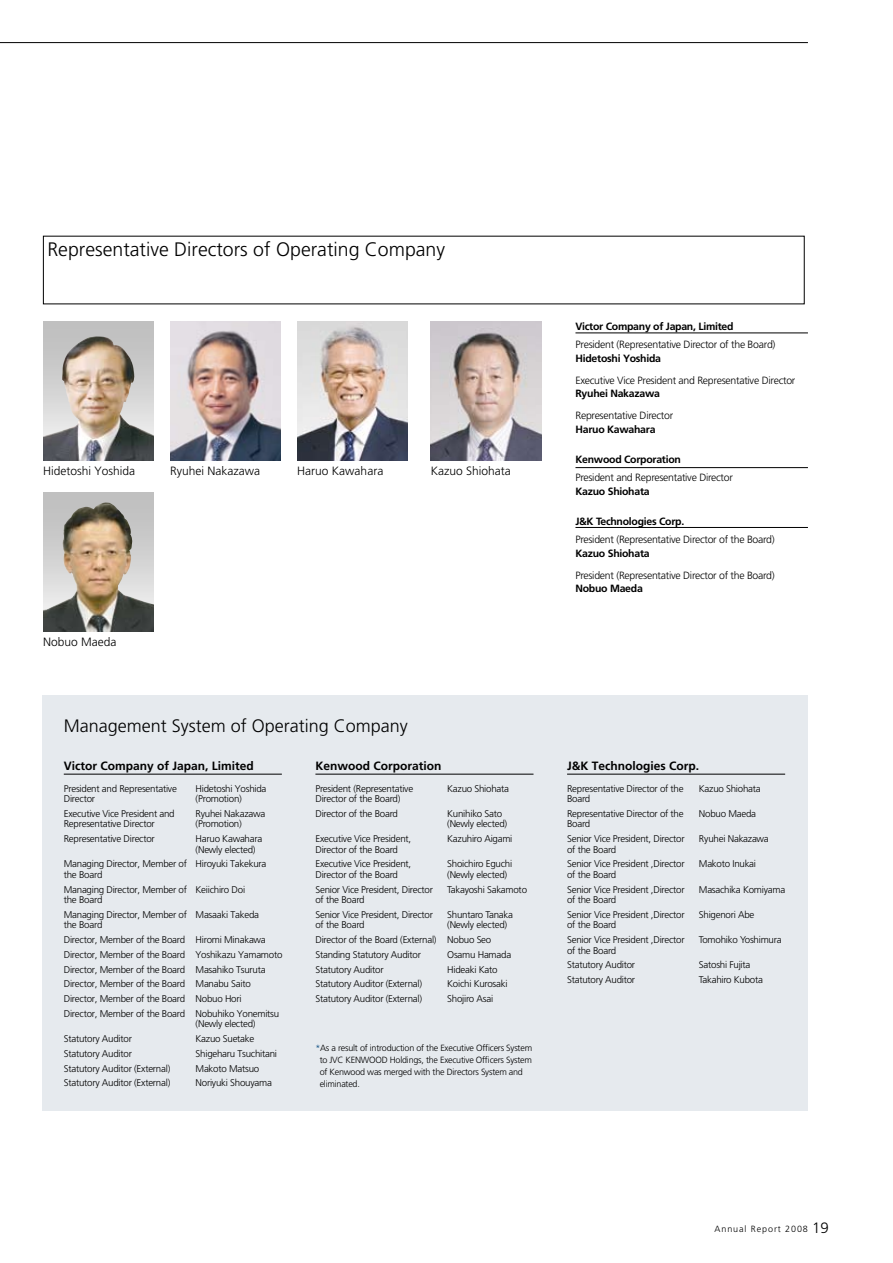
<style>
.page{position:relative;width:893px;height:1263px;background:#fff}
.page>*{position:absolute;margin:0;border:0;box-sizing:border-box;transform-origin:0 0}
.t1{font:300 19.5px "Frutiger LT Std";color:#000}
.t2{font:300 18px "Frutiger LT Std";color:#000}
.t3{font:700 12px "Frutiger LT Std";color:#000}
.t4{font:300 12px "Frutiger LT Std";color:#000}
.t5{font:300 10.5px "Frutiger LT Std";letter-spacing:-.025em;color:#000}
.t6{font:700 10.5px "Frutiger LT Std";letter-spacing:-.025em;color:#000}
.t7{font:300 9.75px/14.7px "Frutiger LT Std";letter-spacing:-.025em;color:#000}
.t8{font:300 9px/12px "Frutiger LT Std";letter-spacing:-.025em;color:#000}
.t9{font:300 9px "Frutiger LT Std";letter-spacing:.1em;color:#000}
.s1{color:#00457c}
.s2{font-size:15px}
</style>
<div class="page">
<hr style="left:575px;top:333px;width:233px;height:1px;background:#000">
<div style="left:43px;top:695px;width:765px;height:416px;background:#e6eaee"></div>
<hr style="left:575px;top:467px;width:233px;height:1px;background:#000">
<hr style="left:575px;top:527px;width:233px;height:1px;background:#000">
<hr style="left:64px;top:774px;width:218px;height:1px;background:#000">
<hr style="left:315px;top:774px;width:218px;height:1px;background:#000">
<hr style="left:567px;top:774px;width:218px;height:1px;background:#000">
<img style="left:297px;top:322px;width:111px;height:139px">
<img style="left:431px;top:321px;width:110px;height:140px">
<div style="left:43px;top:321px;width:111px;height:140px;background:#c0c0c0"></div>
<img style="left:43px;top:336px;width:111px;height:125px">
<img style="left:170px;top:321px;width:111px;height:140px">
<div style="left:43px;top:492px;width:111px;height:140px;background:#c0c0c0"></div>
<img style="left:43px;top:502px;width:111px;height:130px">
<hr style="left:0;top:42px;width:808px;height:1px;background:#000">
<h1 class="t1" style="left:47px;top:239px;width:399px">Representative Directors of Operating Company</h1>
<p class="t4" style="left:43px;top:464px;width:94px">Hidetoshi Yoshida</p>
<p class="t4" style="left:170px;top:464px;width:92px">Ryuhei Nakazawa</p>
<p class="t4" style="left:297px;top:464px;width:88px">Haruo Kawahara</p>
<p class="t4" style="left:431px;top:464px;width:82px">Kazuo Shiohata</p>
<p class="t4" style="left:43px;top:635px;width:75px">Nobuo Maeda</p>
<h2 class="t2" style="left:64px;top:715px;width:346px">Management System of Operating Company</h2>
<p class="t6" style="left:575px;top:320px;width:160px">Victor Company of Japan, Limited</p>
<p class="t5" style="left:575px;top:339px;width:202px">President (Representative Director of the Board)</p>
<p class="t6" style="left:575px;top:352px;width:87px">Hidetoshi Yoshida</p>
<p class="t5" style="left:575px;top:374px;width:221px">Executive Vice President and Representative Director</p>
<p class="t6" style="left:575px;top:387px;width:86px">Ryuhei Nakazawa</p>
<p class="t5" style="left:575px;top:410px;width:99px">Representative Director</p>
<p class="t6" style="left:575px;top:423px;width:82px">Haruo Kawahara</p>
<p class="t6" style="left:575px;top:453px;width:107px">Kenwood Corporation</p>
<p class="t5" style="left:575px;top:472px;width:159px">President and Representative Director</p>
<p class="t6" style="left:575px;top:485px;width:76px">Kazuo Shiohata</p>
<p class="t6" style="left:575px;top:515px;width:110px">J&amp;K Technologies Corp.</p>
<p class="t5" style="left:575px;top:534px;width:201px">President (Representative Director of the Board)</p>
<p class="t6" style="left:575px;top:547px;width:76px">Kazuo Shiohata</p>
<p class="t5" style="left:575px;top:569px;width:201px">President (Representative Director of the Board)</p>
<p class="t6" style="left:575px;top:582px;width:69px">Nobuo Maeda</p>
<p class="t3" style="left:64px;top:758px;width:192px">Victor Company of Japan, Limited</p>
<p class="t7" style="left:64px;top:783px;width:115px;line-height:10.5px">President and Representative<br>Director</p>
<p class="t7" style="left:64px;top:808px;width:112px;line-height:10.5px">Executive Vice President and<br>Representative Director</p>
<p class="t7" style="left:64px;top:831px;width:93px">Representative Director</p>
<p class="t7" style="left:64px;top:859px;width:125px;line-height:10.5px">Managing Director, Member of the Board</p>
<p class="t7" style="left:64px;top:884px;width:125px;line-height:10.5px">Managing Director, Member of the Board</p>
<p class="t7" style="left:64px;top:909px;width:125px;line-height:10.5px">Managing Director, Member of the Board</p>
<p class="t7" style="left:64px;top:932px;width:123px;text-align:justify">Director, Member of the Board Director, Member of the Board Director, Member of the Board Director, Member of the Board Director, Member of the Board Director, Member of the Board</p>
<p class="t7" style="left:64px;top:1031px;width:108px">Statutory Auditor<br>Statutory Auditor<br>Statutory Auditor (External)<br>Statutory Auditor (External)</p>
<p class="t7" style="left:196px;top:783px;width:72px;line-height:10.5px">Hidetoshi Yoshida (Promotion)</p>
<p class="t7" style="left:196px;top:808px;width:71px;line-height:10.5px">Ryuhei Nakazawa (Promotion)</p>
<p class="t7" style="left:196px;top:834px;width:68px;line-height:10.5px">Haruo Kawahara (Newly elected)</p>
<p class="t7" style="left:196px;top:857px;width:72px">Hiroyuki Takekura</p>
<p class="t7" style="left:196px;top:882px;width:51px">Keiichiro Doi</p>
<p class="t7" style="left:196px;top:907px;width:65px">Masaaki Takeda</p>
<p class="t7" style="left:196px;top:932px;width:88px">Hiromi Minakawa<br>Yoshikazu Yamamoto<br>Masahiko Tsuruta<br>Manabu Saito<br>Nobuo Hori<br>Nobuhiko Yonemitsu</p>
<p class="t7" style="left:196px;top:1017px;width:83px">(Newly elected)<br>Kazuo Suetake<br>Shigeharu Tsuchitani<br>Makoto Matsuo<br>Noriyuki Shouyama</p>
<p class="t3" style="left:315px;top:758px;width:128px">Kenwood Corporation</p>
<p class="t3" style="left:567px;top:758px;width:134px">J&amp;K Technologies Corp.</p>
<p class="t7" style="left:315px;top:783px;width:99px;line-height:10.5px">President (Representative<br>Director of the Board)</p>
<p class="t7" style="left:315px;top:806px;width:84px">Director of the Board</p>
<p class="t7" style="left:315px;top:834px;width:97px;line-height:10.5px">Executive Vice President,<br>Director of the Board</p>
<p class="t7" style="left:315px;top:859px;width:97px;line-height:10.5px">Executive Vice President,<br>Director of the Board</p>
<p class="t7" style="left:315px;top:884px;width:119px;line-height:10.5px">Senior Vice President, Director of the Board</p>
<p class="t7" style="left:315px;top:909px;width:119px;line-height:10.5px">Senior Vice President, Director of the Board</p>
<p class="t7" style="left:315px;top:932px;width:123px">Director of the Board (External)<br>Standing Statutory Auditor<br>Statutory Auditor<br>Statutory Auditor (External)<br>Statutory Auditor (External)</p>
<p class="t7" style="left:447px;top:781px;width:63px">Kazuo Shiohata</p>
<p class="t7" style="left:447px;top:808px;width:61px;line-height:10.5px">Kunihiko Sato (Newly elected)</p>
<p class="t7" style="left:447px;top:831px;width:67px">Kazuhiro Aigami</p>
<p class="t7" style="left:447px;top:859px;width:66px;line-height:10.5px">Shoichiro Eguchi (Newly elected)</p>
<p class="t7" style="left:447px;top:882px;width:81px">Takayoshi Sakamoto</p>
<p class="t7" style="left:447px;top:909px;width:67px;line-height:10.5px">Shuntaro Tanaka (Newly elected)</p>
<p class="t7" style="left:447px;top:932px;width:65px">Nobuo Seo<br>Osamu Hamada<br>Hideaki Kato<br>Koichi Kurosaki<br>Shojiro Asai</p>
<p class="t8" style="left:320px;top:1042px;width:214px;text-indent:-4px"><span class="s1">*</span>As a result of introduction of the Executive Officers System to JVC KENWOOD Holdings, the Executive Officers System of Kenwood was merged with the Directors System and eliminated.</p>
<p class="t7" style="left:567px;top:783px;width:118px;line-height:10.5px">Representative Director of the<br>Board</p>
<p class="t7" style="left:567px;top:808px;width:118px;line-height:10.5px">Representative Director of the<br>Board</p>
<p class="t7" style="left:567px;top:834px;width:119px;line-height:10.5px">Senior Vice President, Director of the Board</p>
<p class="t7" style="left:567px;top:859px;width:119px;line-height:10.5px">Senior Vice President ,Director of the Board</p>
<p class="t7" style="left:567px;top:884px;width:119px;line-height:10.5px">Senior Vice President ,Director of the Board</p>
<p class="t7" style="left:567px;top:909px;width:119px;line-height:10.5px">Senior Vice President ,Director of the Board</p>
<p class="t7" style="left:567px;top:935px;width:119px;line-height:10.5px">Senior Vice President ,Director of the Board</p>
<p class="t7" style="left:567px;top:958px;width:70px">Statutory Auditor<br>Statutory Auditor</p>
<p class="t7" style="left:699px;top:781px;width:63px">Kazuo Shiohata</p>
<p class="t7" style="left:699px;top:806px;width:59px">Nobuo Maeda</p>
<p class="t7" style="left:699px;top:831px;width:71px">Ryuhei Nakazawa</p>
<p class="t7" style="left:699px;top:857px;width:59px">Makoto Inukai</p>
<p class="t7" style="left:699px;top:882px;width:88px">Masachika Komiyama</p>
<p class="t7" style="left:699px;top:907px;width:57px">Shigenori Abe</p>
<p class="t7" style="left:699px;top:932px;width:84px">Tomohiko Yoshimura</p>
<p class="t7" style="left:699px;top:958px;width:66px">Satoshi Fujita<br>Takahiro Kubota</p>
<p class="t9" style="left:715px;top:1224px;width:116px">Annual Report 2008 <span class="s2">19</span></p>
</div>
